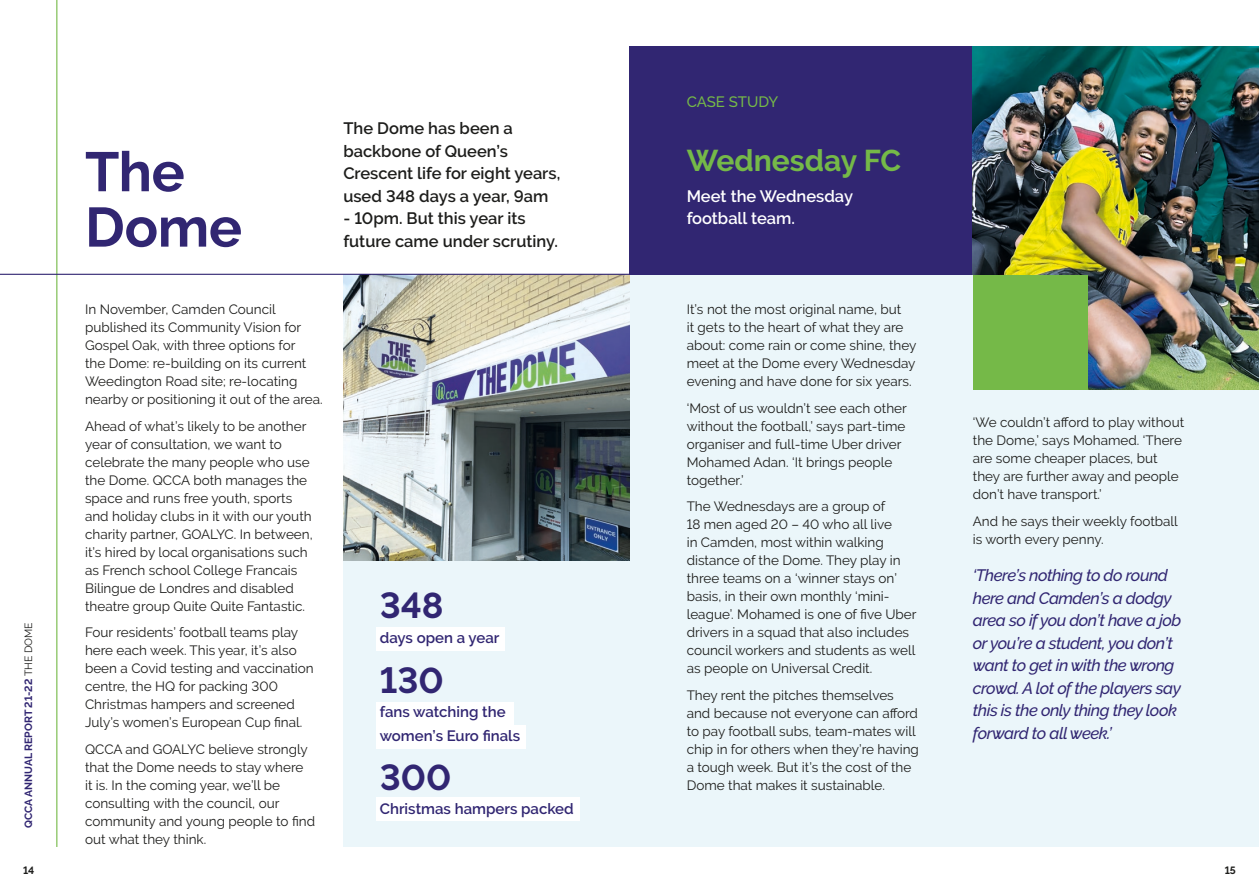
<style>
.page{position:relative;width:1259px;height:893px;background:#fff}
.page>*{position:absolute;margin:0;border:0;box-sizing:border-box;transform-origin:0 0}
.t1{font:700 55.35px/55.3px "Raleway";letter-spacing:-.005em;color:#312672}
.Stat_Large_Number{font:700 36px "Raleway";color:#312672}
.t2{font:700 30px "Raleway";color:#75b948}
.t3{font:italic 500 16.5px/22.5px "Raleway";letter-spacing:-.03em;color:#312672}
.Intro{font:600 16.5px/22.5px "Raleway";color:#1d1d1b}
.Intro-2{font:600 16.5px/22.5px "Raleway";color:#fff}
.Stat_small_text{font:600 15px/24px "Raleway";color:#312672}
.CASE_STUDY{font:500 15px "Raleway";color:#75b948}
.Body_Copy{font:13.5px/18px "Raleway";color:#1d1d1b}
.t4{font:700 10.5px "Raleway";color:#312672}
.t5{font:700 10.5px "Raleway";color:#1d1d1b}
.s1{font-weight:400;color:#1d1d1b}
</style>
<div class="page">
<div style="left:343px;top:275px;width:916px;height:572px;background:#ebf6fa"></div>
<img style="left:343px;top:275px;width:286px;height:286px">
<hr style="left:56px;top:0;width:1px;height:847px;background:#75b948">
<hr style="left:0;top:274px;width:629px;height:1px;background:#312672">
<div style="left:376px;top:798px;width:204px;height:23px;background:#fff"></div>
<div style="left:376px;top:627px;width:129px;height:23px;background:#fff"></div>
<div style="left:376px;top:725px;width:149px;height:23px;background:#fff"></div>
<div style="left:376px;top:702px;width:138px;height:23px;background:#fff"></div>
<div style="left:629px;top:46px;width:458px;height:229px;background:#312672"></div>
<img style="left:973px;top:46px;width:286px;height:343px">
<div style="left:973px;top:275px;width:114px;height:114px;background:#75b948"></div>
<h4 class="t4" style="left:22px;top:828px;width:207px;rotate:-90deg">QCCA ANNUAL REPORT 21-22 <span class="s1">THE DOME</span></h4>
<h1 class="t1" style="left:85px;top:144px;width:158px">The<br>Dome</h1>
<p class="Body_Copy" style="left:85px;top:300px;width:239px">In November, Camden Council published its Community Vision for Gospel Oak, with three options for<br>the Dome: re-building on its current Weedington Road site; re-locating nearby or positioning it out of the area.</p>
<p class="Body_Copy" style="left:85px;top:417px;width:229px">Ahead of what’s likely to be another year of consultation, we want to celebrate the many people who use the Dome. QCCA both manages the space and runs free youth, sports and holiday clubs in it with our youth charity partner, GOALYC. In between, it’s hired by local organisations such as French school College Francais Bilingue de Londres and disabled theatre group Quite Quite Fantastic.</p>
<p class="Body_Copy" style="left:85px;top:623px;width:230px">Four residents’ football teams play here each week. This year, it’s also been a Covid testing and vaccination centre, the HQ for packing 300<br>Christmas hampers and screened July’s women’s European Cup final.</p>
<p class="Body_Copy" style="left:85px;top:740px;width:231px">QCCA and GOALYC believe strongly that the Dome needs to stay where<br>it is. In the coming year, we’ll be consulting with the council, our community and young people to find out what they think.</p>
<p class="Intro" style="left:343px;top:117px;width:218px">The Dome has been a backbone of Queen’s<br>Crescent life for eight years, used 348 days a year, 9am</p>
<p class="Intro" style="left:343px;top:207px;width:216px">- 10pm. But this year its future came under scrutiny.</p>
<p class="Stat_Large_Number" style="left:380px;top:584px;width:65px">348</p>
<p class="Stat_small_text" style="left:380px;top:626px;width:121px">days open a year</p>
<p class="Stat_Large_Number" style="left:380px;top:659px;width:65px">130</p>
<p class="Stat_small_text" style="left:380px;top:699px;width:142px">fans watching the women’s Euro finals</p>
<p class="Stat_Large_Number" style="left:380px;top:757px;width:73px">300</p>
<p class="Stat_small_text" style="left:380px;top:797px;width:195px">Christmas hampers packed</p>
<p class="CASE_STUDY" style="left:686px;top:93px;width:93px">CASE STUDY</p>
<h2 class="t2" style="left:686px;top:143px;width:216px">Wednesday FC</h2>
<p class="Intro-2" style="left:686px;top:185px;width:168px">Meet the Wednesday football team.</p>
<p class="Body_Copy" style="left:686px;top:300px;width:231px">It’s not the most original name, but<br>it gets to the heart of what they are about: come rain or come shine, they meet at the Dome every Wednesday evening and have done for six years.</p>
<p class="Body_Copy" style="left:686px;top:399px;width:222px">‘Most of us wouldn’t see each other without the football,’ says part-time organiser and full-time Uber driver<br>Mohamed Adan. ‘It brings people together.’</p>
<p class="Body_Copy" style="left:686px;top:497px;width:231px">The Wednesdays are a group of<br>18 men aged 20 – 40 who all live<br>in Camden, most within walking distance of the Dome. They play in three teams on a ‘winner stays on’ basis, in their own monthly ‘mini&shy;league’. Mohamed is one of five Uber drivers in a squad that also includes council workers and students as well as people on Universal Credit.</p>
<p class="Body_Copy" style="left:686px;top:686px;width:234px">They rent the pitches themselves and because not everyone can afford to pay football subs, team-mates will chip in for others when they’re having a tough week. But it’s the cost of the Dome that makes it sustainable.</p>
<p class="Body_Copy" style="left:973px;top:414px;width:213px">‘We couldn’t afford to play without the Dome,’ says Mohamed. ‘There are some cheaper places, but they are further away and people don’t have transport.’</p>
<p class="Body_Copy" style="left:973px;top:512px;width:207px">And he says their weekly football is worth every penny.</p>
<p class="t3" style="left:973px;top:564px;width:210px">‘There’s nothing to do round here and Camden’s a dodgy area so if you don’t have a job or you’re a student, you don’t want to get in with the wrong crowd. A lot of the players say this is the only thing they look forward to all week.’</p>
<p class="t5" style="left:23px;top:864px;width:13px">14</p>
<p class="t5" style="left:1224px;top:864px;width:13px">15</p>
</div>
